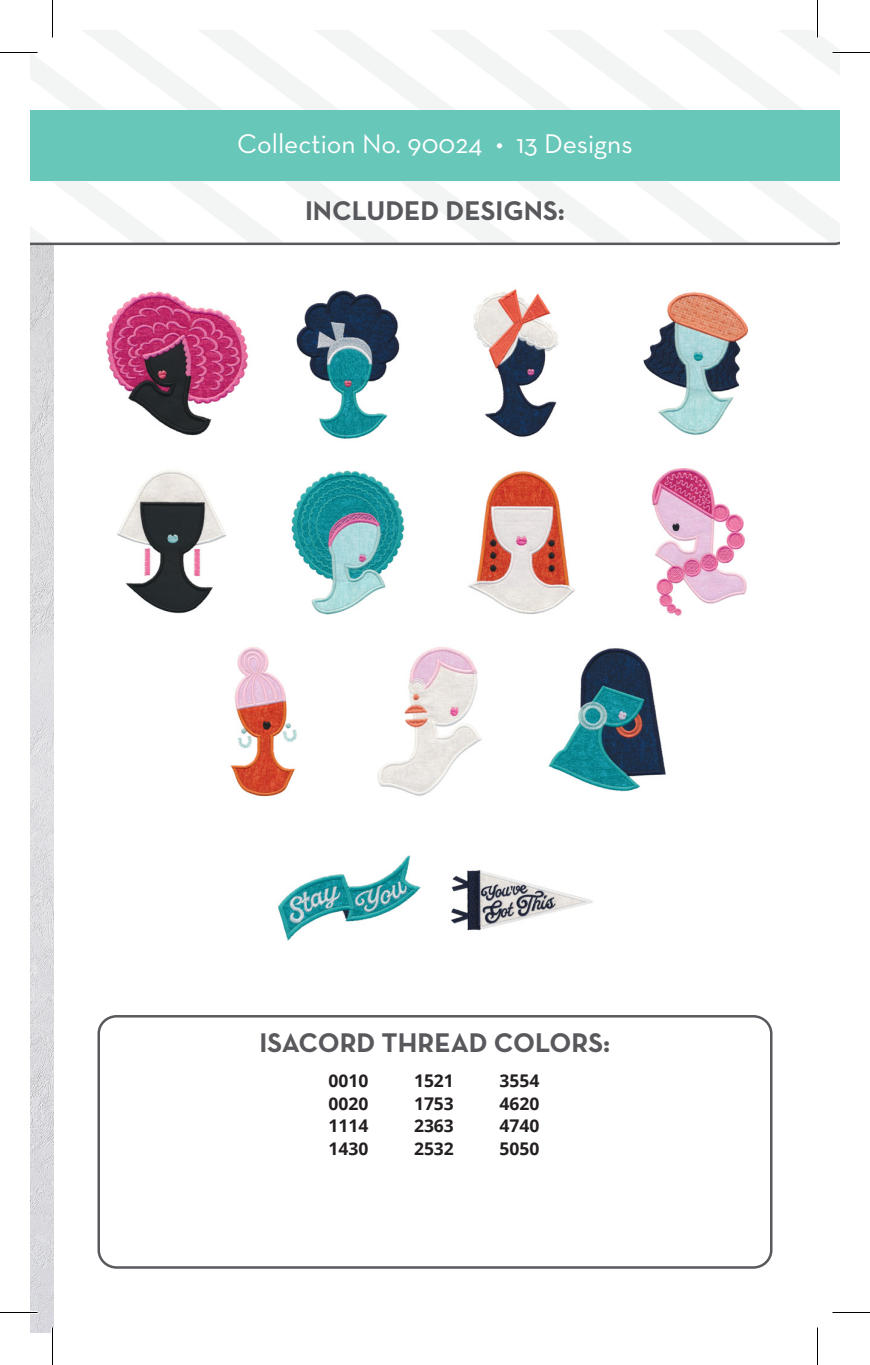
<style>
.page{position:relative;width:870px;height:1365px;background:#fff}
.page>*{position:absolute;margin:0;border:0;box-sizing:border-box;transform-origin:0 0}
.t1{font:700 27.5px "Neutra Text";color:#59585d}
.t2{font:27.5px "Neutra Text";color:#fff}
.t3{font:700 17.5px "Open Sans";color:#231f20}
</style>
<div class="page">
<img style="left:30px;top:245px;width:23px;height:1087px">
<svg style="left:30px;top:30px;width:810px;height:215px"></svg>
<div style="left:30px;top:110px;width:810px;height:71px;background:#67c7b9"></div>
<div style="left:98px;top:1015px;width:674px;height:254px;border:2px solid #59585d;border-radius:18px"></div>
<img style="left:105px;top:291px;width:144px;height:145px">
<img style="left:117px;top:469px;width:110px;height:145px">
<img style="left:230px;top:647px;width:67px;height:150px">
<img style="left:278px;top:855px;width:143px;height:86px">
<img style="left:296px;top:290px;width:104px;height:149px">
<img style="left:291px;top:470px;width:114px;height:145px">
<img style="left:377px;top:647px;width:105px;height:149px">
<img style="left:473px;top:289px;width:85px;height:148px">
<img style="left:468px;top:471px;width:107px;height:143px">
<img style="left:548px;top:648px;width:118px;height:144px">
<img style="left:643px;top:292px;width:106px;height:143px">
<img style="left:652px;top:468px;width:95px;height:148px">
<img style="left:451px;top:870px;width:142px;height:61px">
<hr style="left:0;top:51px;width:38px;height:3px;background:#fff">
<hr style="left:832px;top:51px;width:38px;height:3px;background:#fff">
<hr style="left:0;top:1311px;width:38px;height:3px;background:#fff">
<hr style="left:51px;top:0;width:3px;height:38px;background:#fff">
<hr style="left:51px;top:1328px;width:3px;height:37px;background:#fff">
<hr style="left:816px;top:0;width:3px;height:38px;background:#fff">
<hr style="left:0;top:52px;width:38px;height:1px;background:#000">
<hr style="left:832px;top:52px;width:38px;height:1px;background:#000">
<hr style="left:0;top:1312px;width:38px;height:1px;background:#000">
<hr style="left:832px;top:1312px;width:38px;height:1px;background:#000">
<hr style="left:52px;top:0;width:1px;height:38px;background:#000">
<hr style="left:52px;top:1328px;width:1px;height:37px;background:#000">
<hr style="left:817px;top:0;width:1px;height:38px;background:#000">
<hr style="left:817px;top:1328px;width:1px;height:37px;background:#000">
<p class="t2" style="left:237px;top:127px;width:397px">Collection No. 90024 • 13 Designs</p>
<p class="t1" style="left:305px;top:193px;width:261px">INCLUDED DESIGNS:</p>
<p class="t1" style="left:260px;top:1025px;width:352px">ISACORD THREAD COLORS:</p>
<p class="t3" style="left:328px;top:1068px;width:41px">0010</p>
<p class="t3" style="left:328px;top:1091px;width:41px">0020</p>
<p class="t3" style="left:328px;top:1113px;width:41px">1114</p>
<p class="t3" style="left:328px;top:1136px;width:41px">1430</p>
<p class="t3" style="left:414px;top:1068px;width:41px">1521</p>
<p class="t3" style="left:414px;top:1091px;width:41px">1753</p>
<p class="t3" style="left:414px;top:1113px;width:41px">2363</p>
<p class="t3" style="left:414px;top:1136px;width:41px">2532</p>
<p class="t3" style="left:500px;top:1068px;width:41px">3554</p>
<p class="t3" style="left:500px;top:1091px;width:41px">4620</p>
<p class="t3" style="left:500px;top:1113px;width:41px">4740</p>
<p class="t3" style="left:500px;top:1136px;width:41px">5050</p>
</div>
